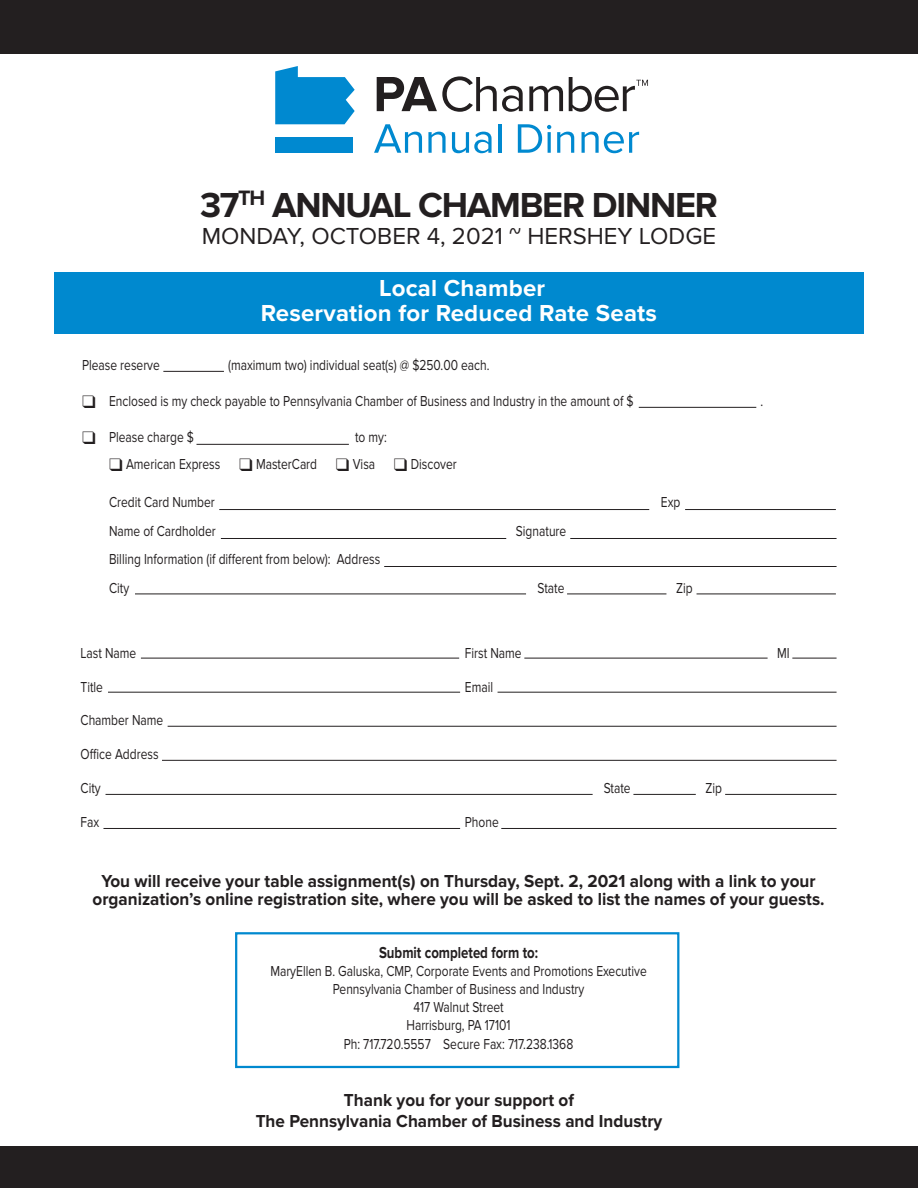
<style>
.page{position:relative;width:918px;height:1188px;background:#fff}
.page>*{position:absolute;margin:0;border:0;box-sizing:border-box;transform-origin:0 0}
.t1{font:700 36px "Proxima Nova";letter-spacing:-.035em;color:#231f20}
.t2{font:700 24px "Proxima Nova";letter-spacing:.01em;color:#fff}
.t3{font:24px "Proxima Nova";color:#231f20}
.t4{font:700 18px/18px "Proxima Nova";color:#231f20;text-align:center;scale:.95 1}
.t5{font:700 16.5px "Proxima Nova";color:#231f20;scale:.8 1}
.t6{font:15px/28.5px "Proxima Nova";color:#231f20;scale:.8 1}
</style>
<div class="page">
<svg style="left:374px;top:124px;width:48px;height:29px"></svg>
<svg style="left:428px;top:132px;width:18px;height:21px"></svg>
<svg style="left:452px;top:132px;width:40px;height:21px"></svg>
<hr style="left:499px;top:124px;width:3px;height:29px;background:#0089d0">
<svg style="left:518px;top:124px;width:33px;height:29px"></svg>
<hr style="left:548px;top:132px;width:3px;height:21px;background:#0089d0">
<svg style="left:557px;top:132px;width:17px;height:21px"></svg>
<svg style="left:582px;top:132px;width:57px;height:21px"></svg>
<svg style="left:275px;top:66px;width:80px;height:58px"></svg>
<div style="left:275px;top:137px;width:78px;height:16px;background:#0089d0"></div>
<svg style="left:377px;top:76px;width:146px;height:36px"></svg>
<svg style="left:529px;top:86px;width:34px;height:25px"></svg>
<svg style="left:569px;top:77px;width:79px;height:35px"></svg>
<div style="left:54px;top:272px;width:810px;height:62px;background:#0089cf"></div>
<div style="left:235px;top:932px;width:444px;height:136px;border:2px solid #0089cf"></div>
<hr style="left:197px;top:444px;width:152px;height:1px;background:#231f20">
<hr style="left:219px;top:509px;width:430px;height:1px;background:#231f20">
<hr style="left:685px;top:509px;width:151px;height:1px;background:#231f20">
<hr style="left:221px;top:538px;width:285px;height:1px;background:#231f20">
<hr style="left:570px;top:538px;width:267px;height:1px;background:#231f20">
<hr style="left:639px;top:407px;width:117px;height:1px;background:#231f20">
<hr style="left:384px;top:566px;width:453px;height:1px;background:#231f20">
<hr style="left:135px;top:594px;width:391px;height:1px;background:#231f20">
<hr style="left:567px;top:594px;width:99px;height:1px;background:#231f20">
<hr style="left:697px;top:594px;width:139px;height:1px;background:#231f20">
<hr style="left:163px;top:371px;width:61px;height:1px;background:#231f20">
<hr style="left:141px;top:658px;width:318px;height:1px;background:#231f20">
<hr style="left:524px;top:658px;width:244px;height:1px;background:#231f20">
<hr style="left:792px;top:658px;width:45px;height:1px;background:#231f20">
<hr style="left:108px;top:692px;width:352px;height:1px;background:#231f20">
<hr style="left:498px;top:692px;width:339px;height:1px;background:#231f20">
<hr style="left:168px;top:726px;width:669px;height:1px;background:#231f20">
<hr style="left:162px;top:760px;width:675px;height:1px;background:#231f20">
<hr style="left:106px;top:794px;width:487px;height:1px;background:#231f20">
<hr style="left:633px;top:794px;width:63px;height:1px;background:#231f20">
<hr style="left:725px;top:794px;width:112px;height:1px;background:#231f20">
<hr style="left:103px;top:828px;width:357px;height:1px;background:#231f20">
<hr style="left:501px;top:828px;width:336px;height:1px;background:#231f20">
<div style="left:0;top:0;width:918px;height:54px;background:#231f20"></div>
<div style="left:0;top:1146px;width:918px;height:42px;background:#231f20"></div>
<p class="t1" style="left:200px;top:191px;width:519px">37<sup>TH</sup> ANNUAL CHAMBER DINNER</p>
<p class="t3" style="left:202px;top:227px;width:516px">MONDAY, OCTOBER 4, 2021 ~ HERSHEY LODGE</p>
<p class="t2" style="left:379px;top:279px;width:168px">Local Chamber</p>
<p class="t2" style="left:261px;top:304px;width:398px">Reservation for Reduced Rate Seats</p>
<p class="t6" style="left:82px;top:353px;width:99px">Please reserve</p>
<p class="t6" style="left:228px;top:353px;width:328px">(maximum two) individual seat(s) @ $250.00 each.</p>
<p class="t6" style="left:82px;top:389px;width:691px">❑ Enclosed is my check payable to Pennsylvania Chamber of Business and Industry in the amount of $</p>
<p class="t6" style="left:761px;top:389px;width:5px">.</p>
<p class="t6" style="left:82px;top:425px;width:141px">❑ Please charge $</p>
<p class="t6" style="left:355px;top:425px;width:41px">to my:</p>
<p class="t6" style="left:109px;top:452px;width:436px">❑ American Express ❑ MasterCard ❑ Visa ❑ Discover</p>
<p class="t6" style="left:109px;top:490px;width:134px">Credit Card Number</p>
<p class="t6" style="left:661px;top:490px;width:26px">Exp</p>
<p class="t6" style="left:109px;top:518px;width:135px">Name of Cardholder</p>
<p class="t6" style="left:516px;top:518px;width:65px">Signature</p>
<p class="t6" style="left:109px;top:547px;width:341px">Billing Information (if different from below): Address<br>City</p>
<p class="t6" style="left:538px;top:575px;width:35px">State</p>
<p class="t6" style="left:676px;top:575px;width:22px">Zip</p>
<p class="t6" style="left:81px;top:640px;width:71px">Last Name</p>
<p class="t6" style="left:465px;top:640px;width:72px">First Name</p>
<p class="t6" style="left:777px;top:640px;width:17px">MI</p>
<p class="t6" style="left:81px;top:674px;width:30px">Title</p>
<p class="t6" style="left:465px;top:674px;width:37px">Email</p>
<p class="t6" style="left:81px;top:708px;width:105px">Chamber Name</p>
<p class="t6" style="left:81px;top:742px;width:99px">Office Address</p>
<p class="t6" style="left:81px;top:776px;width:27px">City</p>
<p class="t6" style="left:604px;top:776px;width:35px">State</p>
<p class="t6" style="left:706px;top:776px;width:22px">Zip</p>
<p class="t6" style="left:81px;top:810px;width:25px">Fax</p>
<p class="t6" style="left:465px;top:810px;width:44px">Phone</p>
<p class="t4" style="left:93px;top:874px;width:772px">You will receive your table assignment(s) on Thursday, Sept. 2, 2021 along with a link to your organization’s online registration site, where you will be asked to list the names of your guests.</p>
<p class="t5" style="left:379px;top:946px;width:200px">Submit completed form to:</p>
<p class="t6" style="left:270px;top:958px;width:472px">MaryEllen B. Galuska, CMP, Corporate Events and Promotions Executive</p>
<p class="t6" style="left:333px;top:976px;width:316px">Pennsylvania Chamber of Business and Industry</p>
<p class="t6" style="left:413px;top:995px;width:114px">417 Walnut Street</p>
<p class="t6" style="left:406px;top:1013px;width:132px">Harrisburg, PA 17101</p>
<p class="t6" style="left:344px;top:1031px;width:289px">Ph: 717.720.5557 Secure Fax: 717.238.1368</p>
<p class="t4" style="left:344px;top:1093px;width:244px">Thank you for your support of</p>
<p class="t4" style="left:256px;top:1114px;width:429px">The Pennsylvania Chamber of Business and Industry</p>
</div>
